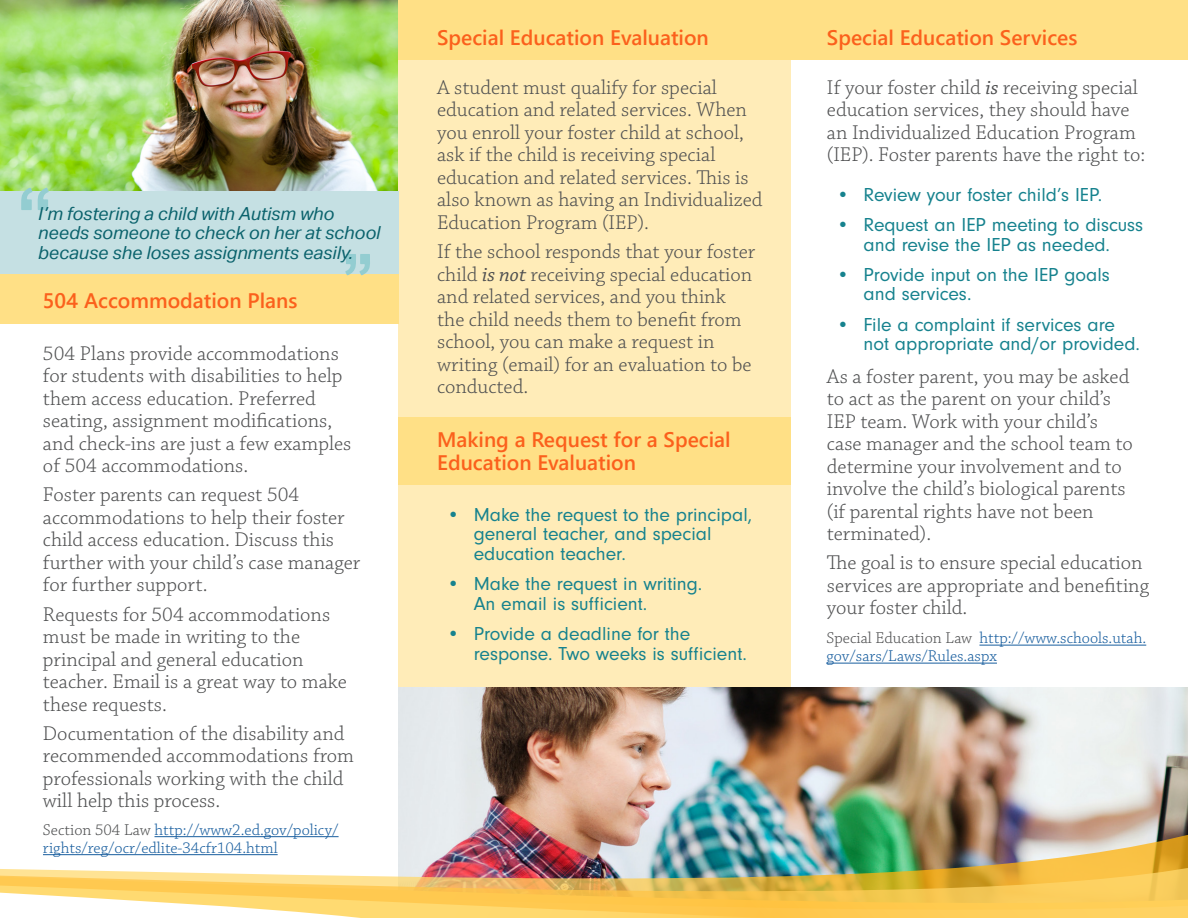
<style>
.page{position:relative;width:1188px;height:918px;background:#fff}
.page>*{position:absolute;margin:0;border:0;box-sizing:border-box;transform-origin:0 0}
.Paragraph_1{font:300 21px/22.5px "Chaparral Pro";color:#4e4f50}
.Sub_Heading_1{font:600 21px/22.5px "Segoe UI";color:#fb601c}
.t1{font:19.5px/19.5px "Neuzeit Gro";color:#16828e}
.t2{font:italic 18px/19.5px "Aktiv Grotesk";color:#0a626c}
.Paragraph_1-2{font:300 16.5px/18px "Chaparral Pro";color:#175d9e}
.s1{color:#4e4f50}
.s2{font-weight:400;font-style:italic}
</style>
<div class="page">
<img style="left:0;top:0;width:398px;height:191px">
<div style="left:398px;top:0;width:393px;height:918px;background:#ffecb8"></div>
<img style="left:398px;top:688px;width:790px;height:108px">
<div style="left:398px;top:0;width:790px;height:59px;background:#ffe086"></div>
<div style="left:398px;top:417px;width:393px;height:68px;background:#ffe086"></div>
<img style="left:398px;top:796px;width:790px;height:37px">
<img style="left:0;top:833px;width:1188px;height:85px">
<div style="left:0;top:191px;width:398px;height:86px;background:#c5e0e3"></div>
<div style="left:0;top:274px;width:398px;height:49px;background:#ffe086"></div>
<svg style="left:345px;top:254px;width:25px;height:21px"></svg>
<svg style="left:21px;top:188px;width:28px;height:22px"></svg>
<hr style="left:979px;top:645px;width:167px;height:1px;background:#175d9e">
<hr style="left:826px;top:663px;width:171px;height:1px;background:#175d9e">
<hr style="left:155px;top:836px;width:184px;height:1px;background:#175d9e">
<hr style="left:43px;top:854px;width:235px;height:1px;background:#175d9e">
<p class="t2" style="left:38px;top:204px;width:344px">I’m fostering a child with Autism who needs someone to check on her at school because she loses assignments easily.</p>
<p class="Sub_Heading_1" style="left:43px;top:289px;width:256px">504 Accommodation Plans</p>
<p class="Paragraph_1" style="left:43px;top:343px;width:310px">504 Plans provide accommodations for students with disabilities to help them access education. Preferred seating, assignment modifications, and check-ins are just a few examples of 504 accommodations.</p>
<p class="Paragraph_1" style="left:43px;top:484px;width:319px">Foster parents can request 504 accommodations to help their foster child access education. Discuss this further with your child’s case manager for further support.</p>
<p class="Paragraph_1" style="left:43px;top:604px;width:305px">Requests for 504 accommodations must be made in writing to the principal and general education teacher. Email is a great way to make these requests.</p>
<p class="Paragraph_1" style="left:43px;top:723px;width:313px">Documentation of the disability and recommended accommodations from professionals working with the child will help this process.</p>
<p class="Paragraph_1-2" style="left:43px;top:822px;width:297px"><span class="s1">Section 504 Law</span> http://www2.ed.gov/policy/ rights/reg/ocr/edlite-34cfr104.html</p>
<p class="Sub_Heading_1" style="left:437px;top:26px;width:273px">Special Education Evaluation</p>
<p class="Paragraph_1" style="left:437px;top:77px;width:327px">A student must qualify for special education and related services. When you enroll your foster child at school, ask if the child is receiving special education and related services. This is also known as having an Individualized Education Program (IEP).</p>
<p class="Paragraph_1" style="left:437px;top:241px;width:320px">If the school responds that your foster child <span class="s2">is not</span> receiving special education and related services, and you think the child needs them to benefit from school, you can make a request in writing (email) for an evaluation to be conducted.</p>
<p class="Sub_Heading_1" style="left:437px;top:428px;width:295px">Making a Request for a Special<br>Education Evaluation</p>
<p class="t1" style="left:474px;top:505px;width:280px;text-indent:-27px">• Make the request to the principal, general teacher, and special education teacher.</p>
<p class="t1" style="left:474px;top:574px;width:230px;text-indent:-27px">• Make the request in writing.<br>An email is sufficient.</p>
<p class="t1" style="left:474px;top:624px;width:275px;text-indent:-27px">• Provide a deadline for the response. Two weeks is sufficient.</p>
<p class="Sub_Heading_1" style="left:827px;top:26px;width:252px">Special Education Services</p>
<p class="Paragraph_1" style="left:827px;top:77px;width:320px">If your foster child <span class="s2">is</span> receiving special education services, they should have an Individualized Education Program (IEP). Foster parents have the right to:</p>
<p class="t1" style="left:837px;top:185px;width:267px">• Review your foster child’s IEP.</p>
<p class="t1" style="left:837px;top:215px;width:308px;text-align:center">• Request an IEP meeting to discuss and revise the IEP as needed.</p>
<p class="t1" style="left:864px;top:265px;width:248px;text-indent:-27px">• Provide input on the IEP goals and services.</p>
<p class="t1" style="left:864px;top:315px;width:278px;text-indent:-27px">• File a complaint if services are not appropriate and/or provided.</p>
<p class="Paragraph_1" style="left:827px;top:366px;width:307px">As a foster parent, you may be asked to act as the parent on your child’s<br>IEP team. Work with your child’s case manager and the school team to determine your involvement and to involve the child’s biological parents (if parental rights have not been terminated).</p>
<p class="Paragraph_1" style="left:827px;top:552px;width:324px">The goal is to ensure special education services are appropriate and benefiting your foster child.</p>
<p class="Paragraph_1-2" style="left:826px;top:630px;width:321px"><span class="s1">Special Education Law</span> http://www.schools.utah. gov/sars/Laws/Rules.aspx</p>
</div>
